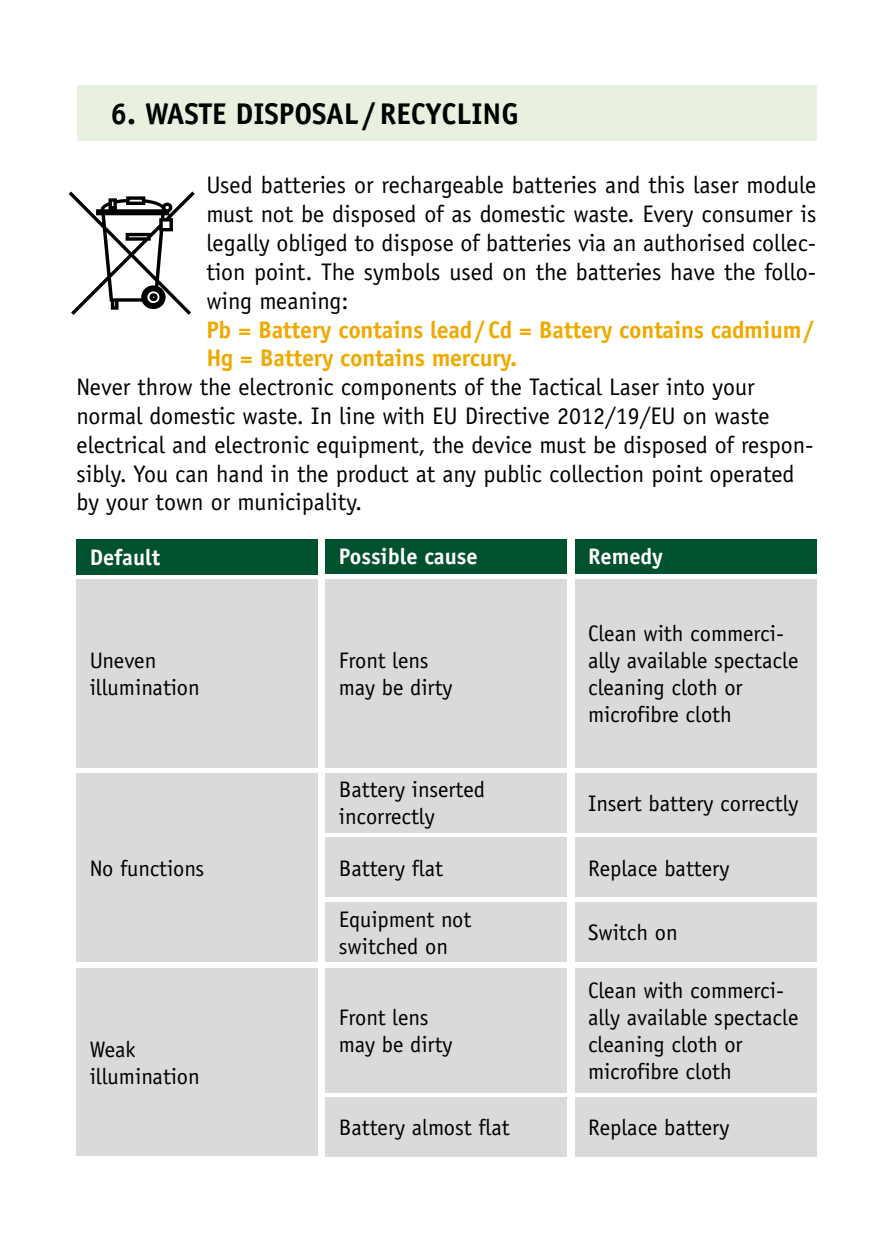
<style>
.page{position:relative;width:893px;height:1259px;background:#fff}
.page>*{position:absolute;margin:0;border:0;box-sizing:border-box;transform-origin:0 0}
.t1{font:700 30px "Officina Sans Std";color:#000}
.t2{font:24px/28.8px "Officina Sans Std";color:#000;text-align:justify}
.t3{font:700 24px/28.8px "Officina Sans Std";letter-spacing:-.01em;color:#efaa00}
.t4{font:22.5px/27px "Officina Sans Std";color:#000}
.t5{font:700 22.5px "Officina Sans Std";color:#fff}
</style>
<div class="page">
<div style="left:77px;top:579px;width:241px;height:189px;background:#dadada"></div>
<div style="left:326px;top:579px;width:241px;height:189px;background:#dadada"></div>
<div style="left:575px;top:579px;width:241px;height:189px;background:#dadada"></div>
<div style="left:77px;top:539px;width:241px;height:35px;background:#00512d"></div>
<div style="left:326px;top:539px;width:241px;height:34px;background:#00512d"></div>
<div style="left:575px;top:539px;width:241px;height:34px;background:#00512d"></div>
<div style="left:77px;top:773px;width:241px;height:189px;background:#dadada"></div>
<div style="left:77px;top:968px;width:241px;height:188px;background:#dadada"></div>
<div style="left:326px;top:773px;width:241px;height:59px;background:#dadada"></div>
<div style="left:326px;top:968px;width:241px;height:124px;background:#dadada"></div>
<div style="left:575px;top:968px;width:241px;height:124px;background:#dadada"></div>
<div style="left:575px;top:773px;width:241px;height:59px;background:#dadada"></div>
<div style="left:326px;top:838px;width:241px;height:59px;background:#dadada"></div>
<div style="left:575px;top:838px;width:241px;height:59px;background:#dadada"></div>
<div style="left:326px;top:902px;width:241px;height:60px;background:#dadada"></div>
<div style="left:326px;top:1097px;width:241px;height:60px;background:#dadada"></div>
<div style="left:575px;top:1097px;width:241px;height:60px;background:#dadada"></div>
<div style="left:575px;top:902px;width:241px;height:60px;background:#dadada"></div>
<div style="left:77px;top:85px;width:739px;height:56px;background:#e8f1df"></div>
<svg style="left:69px;top:191px;width:126px;height:124px"></svg>
<p class="t1" style="left:111px;top:95px;width:410px">6. WASTE DISPOSAL/RECYCLING</p>
<p class="t2" style="left:206px;top:171px;width:611px">Used batteries or rechargeable batteries and this laser module must not be disposed of as domestic waste. Every consumer is legally obliged to dispose of batteries via an authorised collec&shy;tion point. The symbols used on the batteries have the follo&shy;wing meaning:</p>
<p class="t3" style="left:206px;top:315px;width:610px">Pb = Battery contains lead/Cd = Battery contains cadmium/<br>Hg = Battery contains mercury.</p>
<p class="t2" style="left:77px;top:373px;width:739px;text-align:left">Never throw the electronic components of the Tactical Laser into your normal domestic waste. In line with EU Directive 2012/19/EU on waste electrical and electronic equipment, the device must be disposed of respon&shy;sibly. You can hand in the product at any public collection point operated by your town or municipality.</p>
<p class="t5" style="left:90px;top:543px;width:72px">Default</p>
<p class="t5" style="left:339px;top:543px;width:140px">Possible cause</p>
<p class="t5" style="left:588px;top:543px;width:77px">Remedy</p>
<p class="t4" style="left:90px;top:647px;width:112px">Uneven illumination</p>
<p class="t4" style="left:339px;top:647px;width:115px">Front lens may be dirty</p>
<p class="t4" style="left:339px;top:776px;width:148px">Battery inserted incorrectly</p>
<p class="t4" style="left:588px;top:620px;width:212px">Clean with commerci&shy;ally available spectacle cleaning cloth or microfibre cloth</p>
<p class="t4" style="left:588px;top:790px;width:212px">Insert battery correctly</p>
<p class="t4" style="left:90px;top:854px;width:116px">No functions</p>
<p class="t4" style="left:90px;top:1035px;width:112px">Weak illumination</p>
<p class="t4" style="left:339px;top:854px;width:106px">Battery flat</p>
<p class="t4" style="left:588px;top:854px;width:143px">Replace battery</p>
<p class="t4" style="left:339px;top:905px;width:134px">Equipment not switched on</p>
<p class="t4" style="left:588px;top:919px;width:91px">Switch on</p>
<p class="t4" style="left:339px;top:1003px;width:115px">Front lens may be dirty</p>
<p class="t4" style="left:588px;top:976px;width:212px">Clean with commerci&shy;ally available spectacle cleaning cloth or microfibre cloth</p>
<p class="t4" style="left:339px;top:1114px;width:172px">Battery almost flat</p>
<p class="t4" style="left:588px;top:1114px;width:143px">Replace battery</p>
</div>
